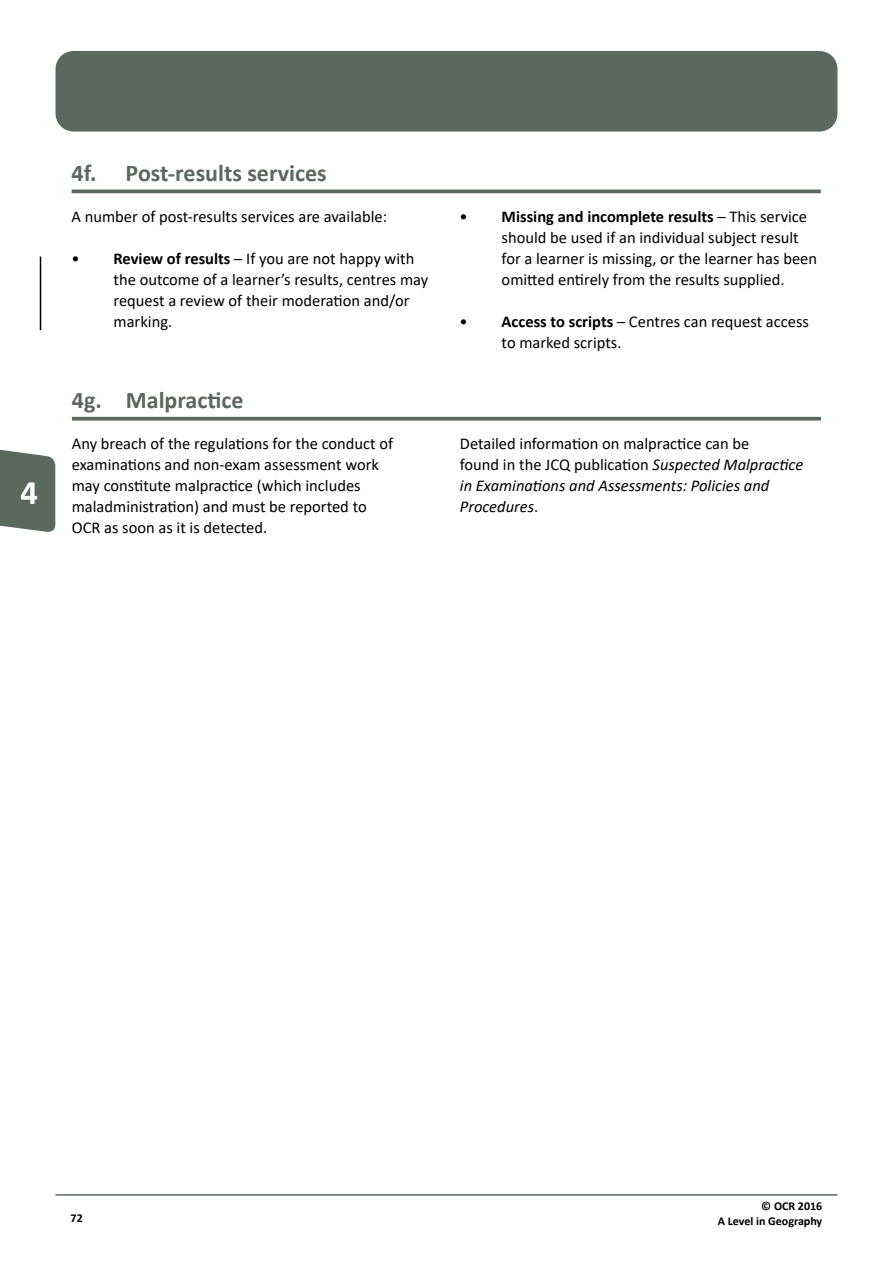
<style>
.page{position:relative;width:893px;height:1263px;background:#fff}
.page>*{position:absolute;margin:0;border:0;box-sizing:border-box;transform-origin:0 0}
.t1{font:700 34.5px "Calibri";color:#fff}
.HA{font:700 24px "Calibri";color:#5b685d}
.BL_T{font:16.5px/21px "Calibri";color:#000}
.MT{font:16.5px/21px "Calibri";color:#000}
.MTG{font:italic 16.5px/21px "Calibri";color:#000}
.t2{font:700 12px/15px "Calibri";color:#000;text-align:right}
.s1{font-weight:700}
.s2{font-style:normal}
</style>
<div class="page">
<div style="left:56px;top:51px;width:781px;height:81px;background:#5b685d;border-radius:18px"></div>
<hr style="left:56px;top:1194px;width:781px;height:1px;background:#5b685d">
<svg style="left:0;top:449px;width:55px;height:83px;background:#6a756b"></svg>
<svg style="left:72px;top:189px;width:749px;height:4px;background:#6f7b71"></svg>
<svg style="left:72px;top:417px;width:749px;height:4px;background:#6b776d"></svg>
<hr style="left:40px;top:256px;width:1px;height:74px;background:#000">
<p class="t1" style="left:21px;top:468px;width:19px">4</p>
<p class="HA" style="left:72px;top:156px;width:257px">4f. Post-results services</p>
<p class="MT" style="left:72px;top:205px;width:317px">A number of post-results services are available:</p>
<p class="BL_T" style="left:114px;top:247px;width:316px;text-indent:-42px">• <span class="s1">Review of results</span> – If you are not happy with the outcome of a learner’s results, centres may request a review of their moderation and/or marking.</p>
<p class="BL_T" style="left:502px;top:205px;width:317px;text-indent:-42px">• <span class="s1">Missing and incomplete results</span> – This service should be used if an individual subject result for a learner is missing, or the learner has been omitted entirely from the results supplied.</p>
<p class="BL_T" style="left:502px;top:310px;width:309px;text-indent:-42px">• <span class="s1">Access to scripts</span> – Centres can request access to marked scripts.</p>
<p class="HA" style="left:72px;top:383px;width:173px">4g. Malpractice</p>
<p class="MT" style="left:72px;top:433px;width:323px">Any breach of the regulations for the conduct of examinations and non-exam assessment work may constitute malpractice (which includes maladministration) and must be reported to OCR as soon as it is detected.</p>
<p class="MTG" style="left:460px;top:432px;width:345px"><span class="s2">Detailed information on malpractice can be<br>found in the JCQ publication</span> Suspected Malpractice in Examinations and Assessments: Policies and Procedures<span class="s2">.</span></p>
<p class="t2" style="left:71px;top:1210px;width:14px">72</p>
<p class="t2" style="left:718px;top:1198px;width:106px">© OCR 2016<br>A Level in Geography</p>
</div>
